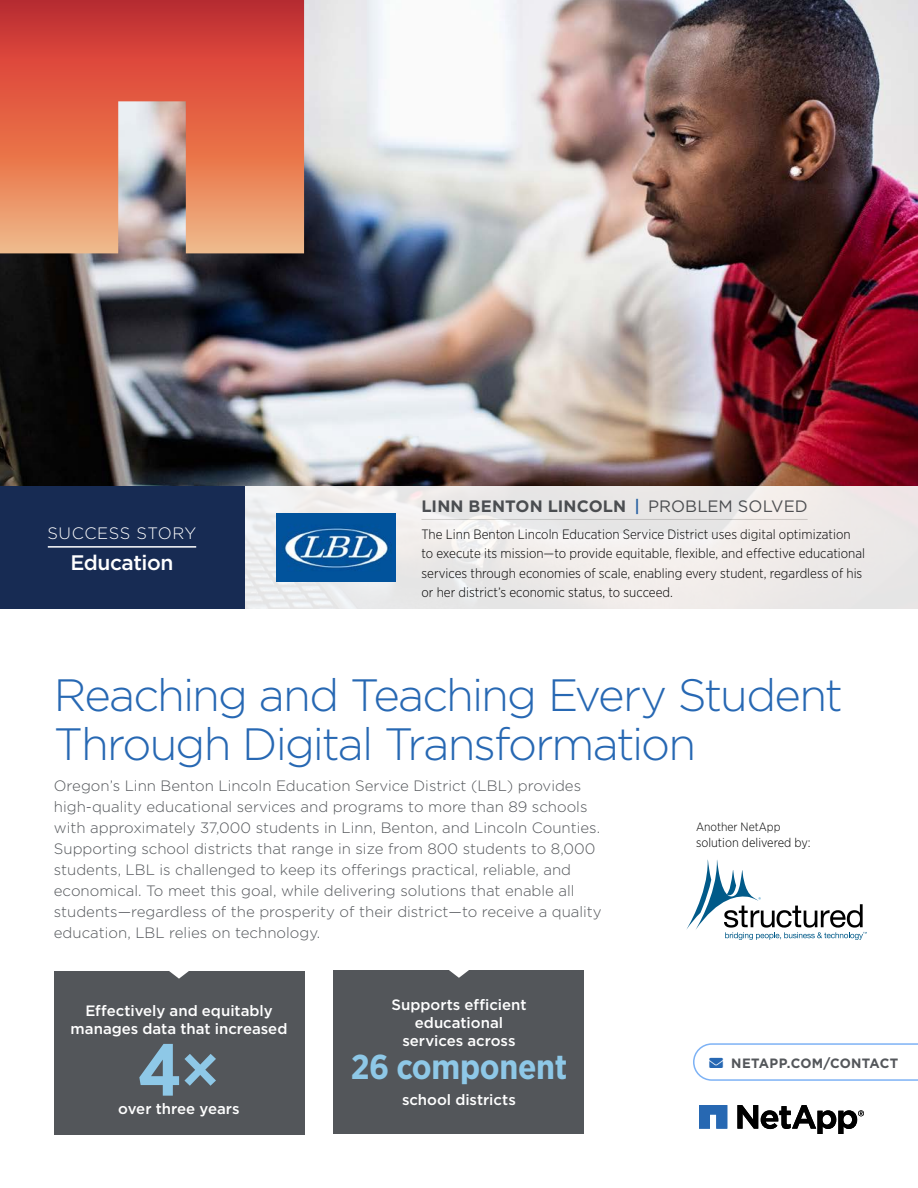
<style>
.page{position:relative;width:918px;height:1188px;background:#fff}
.page>*{position:absolute;margin:0;border:0;box-sizing:border-box;transform-origin:0 0}
.t1{font:700 73.5px "Gotham Narrow";color:#8ec8e7}
.t2{font:300 45.3px/49.2px "Gotham HTF";letter-spacing:-.045em;color:#2768b3}
.t3{font:700 34.5px "Gotham Narrow";letter-spacing:-.01em;color:#8ec8e7}
.t4{font:500 21px "Gotham HTF";letter-spacing:-.02em;color:#fff}
.t5{font:700 16.5px "Gotham HTF";letter-spacing:.01em;color:#53565a}
.t6{font:300 16.5px "Gotham HTF";letter-spacing:.03em;color:#fff}
.t7{font:300 15px/21px "Gotham HTF";color:#53565a}
.t8{font:500 15px/18px "Gotham HTF";color:#fff;text-align:center}
.t9{font:300 13.5px/19.5px "Gotham Narrow";color:#000}
.t10{font:700 13.5px "Gotham HTF";letter-spacing:.025em;color:#53565a}
.t11{font:300 12.75px "Gotham Narrow";color:#000}
.t12{font:300 12px "Gotham Narrow";color:#000}
.s1{font-weight:500;color:#2768b3}
.s2{font-weight:400}
.s3{font-weight:500}
.s4{color:#2768b3}
</style>
<div class="page">
<div style="left:334px;top:970px;width:250px;height:164px;background:#53565a"></div>
<svg style="left:449px;top:970px;width:20px;height:8px"></svg>
<img style="left:0;top:0;width:918px;height:486px">
<div style="left:244px;top:486px;width:674px;height:123px;background:#edeae8"></div>
<div style="left:0;top:486px;width:244px;height:123px;background:#172b53"></div>
<hr style="left:48px;top:546px;width:148px;height:2px;background:#fff">
<hr style="left:422px;top:519px;width:386px;height:1px;background:#d9d9d6">
<img style="left:276px;top:513px;width:119px;height:69px">
<svg style="left:699px;top:1105px;width:28px;height:24px"></svg>
<svg style="left:737px;top:1105px;width:127px;height:29px"></svg>
<div style="left:54px;top:971px;width:250px;height:164px;background:#53565a"></div>
<svg style="left:169px;top:971px;width:20px;height:8px"></svg>
<svg style="left:0;top:0;width:304px;height:253px"></svg>
<svg style="left:693px;top:1043px;width:225px;height:38px"></svg>
<svg style="left:686px;top:859px;width:181px;height:81px"></svg>
<p class="t6" style="left:48px;top:524px;width:150px">SUCCESS STORY</p>
<h3 class="t4" style="left:70px;top:551px;width:105px">Education</h3>
<p class="t5" style="left:422px;top:496px;width:388px">LINN BENTON LINCOLN <span class="s1">|</span> <span class="s2">PROBLEM SOLVED</span></p>
<p class="t9" style="left:422px;top:524px;width:445px">The Linn Benton Lincoln Education Service District uses digital optimization to execute its mission—to provide equitable, flexible, and effective educational services through economies of scale, enabling every student, regardless of his or her district’s economic status, to succeed.</p>
<h2 class="t2" style="left:54px;top:669px;width:791px">Reaching and Teaching Every Student<br>Through Digital Transformation</h2>
<p class="t7" style="left:54px;top:775px;width:549px">Oregon’s Linn Benton Lincoln Education Service District (LBL) provides high-quality educational services and programs to more than 89 schools with approximately 37,000 students in Linn, Benton, and Lincoln Counties.<br>Supporting school districts that range in size from 800 students to 8,000 students, LBL is challenged to keep its offerings practical, reliable, and economical. To meet this goal, while delivering solutions that enable all students—regardless of the prosperity of their district—to receive a quality education, LBL relies on technology.</p>
<p class="t12" style="left:696px;top:819px;width:86px">Another NetApp</p>
<p class="t11" style="left:696px;top:835px;width:116px">solution delivered by:</p>
<p class="t8" style="left:71px;top:1002px;width:218px">Effectively and equitably manages data that increased</p>
<h1 class="t1" style="left:137px;top:1023px;width:85px">4<span class="s3">×</span></h1>
<p class="t8" style="left:118px;top:1099px;width:123px">over three years</p>
<p class="t8" style="left:391px;top:996px;width:137px">Supports efficient educational services across</p>
<h3 class="t3" style="left:351px;top:1045px;width:218px">26 component</h3>
<p class="t8" style="left:402px;top:1090px;width:115px">school districts</p>
<p class="t10" style="left:710px;top:1055px;width:190px"><span class="s4">→</span> NETAPP.COM/CONTACT</p>
</div>
